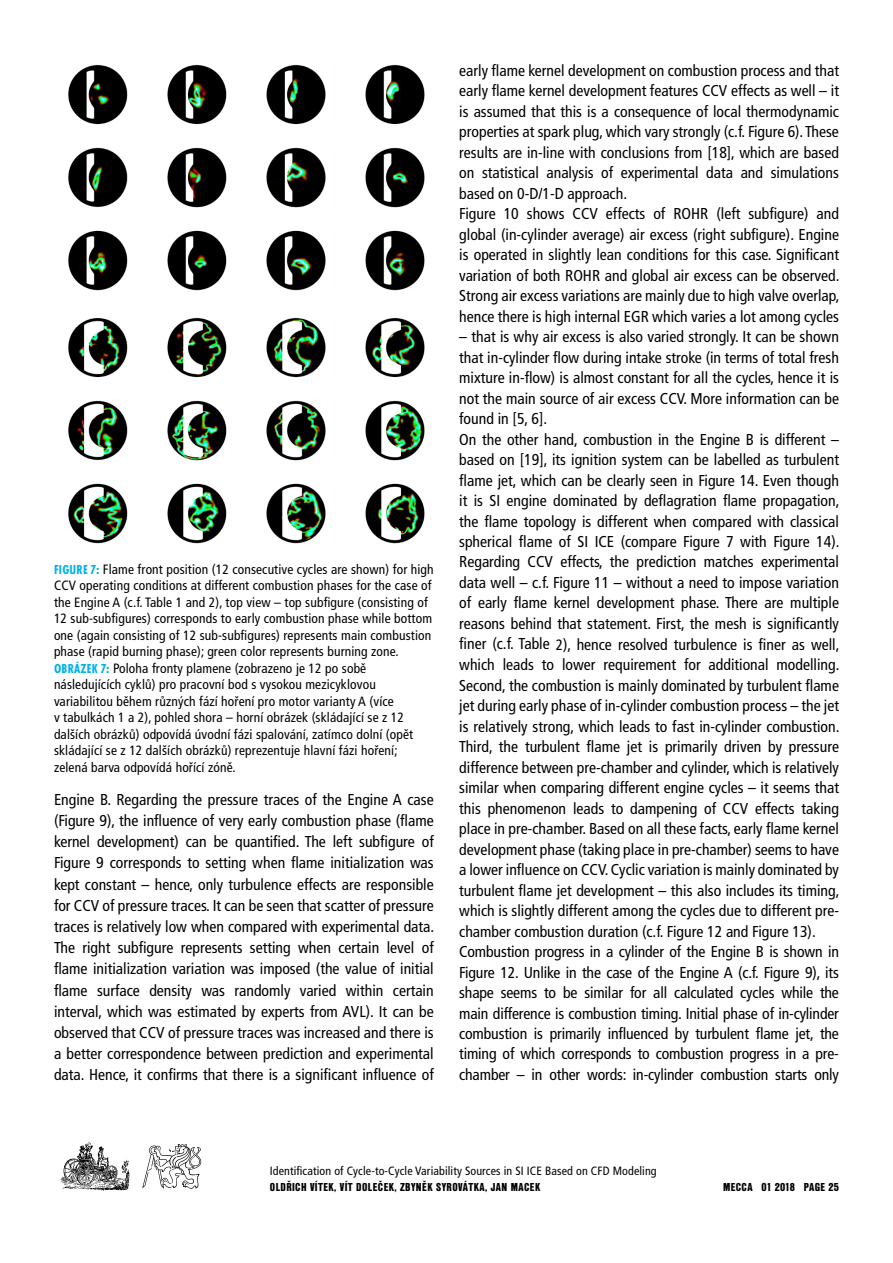
<style>
.page{position:relative;width:893px;height:1263px;background:#fff}
.page>*{position:absolute;margin:0;border:0;box-sizing:border-box;transform-origin:0 0}
.t1{font:condensed 15.75px/20.5px "Frutiger CE";color:#000}
.t2{font:condensed 13.5px/16.5px "Frutiger CE";letter-spacing:.01em;color:#000}
.t3{font:condensed 12px "Frutiger CE";letter-spacing:.01em;color:#000}
.t4{font:12px "Nimbus Sans DOT Blac Cond";letter-spacing:.03em;color:#000}
.s1{font-family:"Futura TOT";font-weight:700;color:#00b1eb}
.s2{font-size:15px}
</style>
<div class="page">
<img style="left:60px;top:1142px;width:70px;height:49px">
<svg style="left:142px;top:1144px;width:59px;height:45px"></svg>
<img style="left:68px;top:64px;width:357px;height:227px">
<img style="left:68px;top:317px;width:357px;height:227px">
<p class="t2" style="left:54px;top:561px;width:381px"><span class="s1">FIGURE 7:</span> Flame front position (12 consecutive cycles are shown) for high CCV operating conditions at different combustion phases for the case of the Engine A (c.f. Table 1 and 2), top view – top subfigure (consisting of 12 sub-subfigures) corresponds to early combustion phase while bottom one (again consisting of 12 sub-subfigures) represents main combustion phase (rapid burning phase); green color represents burning zone.<br><span class="s1">OBRÁZEK 7:</span> Poloha fronty plamene (zobrazeno je 12 po sobě následujících cyklů) pro pracovní bod s vysokou mezicyklovou variabilitou během různých fází hoření pro motor varianty A (více<br>v tabulkách 1 a 2), pohled shora – horní obrázek (skládající se z 12 dalších obrázků) odpovídá úvodní fázi spalování, zatímco dolní (opět skládající se z 12 dalších obrázků) reprezentuje hlavní fázi hoření; zelená barva odpovídá hořící zóně.</p>
<p class="t1" style="left:54px;top:789px;width:382px;line-height:21.1px;text-align:justify">Engine B. Regarding the pressure traces of the Engine A case (Figure 9), the influence of very early combustion phase (flame kernel development) can be quantified. The left subfigure of Figure 9 corresponds to setting when flame initialization was kept constant – hence, only turbulence effects are responsible for CCV of pressure traces. It can be seen that scatter of pressure traces is relatively low when compared with experimental data.<br>The right subfigure represents setting when certain level of flame initialization variation was imposed (the value of initial flame surface density was randomly varied within certain interval, which was estimated by experts from AVL). It can be observed that CCV of pressure traces was increased and there is a better correspondence between prediction and experimental data. Hence, it confirms that there is a significant influence of</p>
<p class="t1" style="left:459px;top:60px;width:382px">early flame kernel development on combustion process and that early flame kernel development features CCV effects as well – it is assumed that this is a consequence of local thermodynamic properties at spark plug, which vary strongly (c.f. Figure 6). These results are in-line with conclusions from [18], which are based on statistical analysis of experimental data and simulations based on 0-D/1-D approach.<br>Figure 10 shows CCV effects of ROHR (left subfigure) and global (in-cylinder average) air excess (right subfigure). Engine is operated in slightly lean conditions for this case. Significant variation of both ROHR and global air excess can be observed.<br>Strong air excess variations are mainly due to high valve overlap, hence there is high internal EGR which varies a lot among cycles</p>
<p class="t1" style="left:459px;top:326px;width:382px">– that is why air excess is also varied strongly. It can be shown that in-cylinder flow during intake stroke (in terms of total fresh mixture in-flow) is almost constant for all the cycles, hence it is not the main source of air excess CCV. More information can be found in [5, 6].<br>On the other hand, combustion in the Engine B is different – based on [19], its ignition system can be labelled as turbulent flame jet, which can be clearly seen in Figure 14. Even though it is SI engine dominated by deflagration flame propagation, the flame topology is different when compared with classical spherical flame of SI ICE (compare Figure 7 with Figure 14).<br>Regarding CCV effects, the prediction matches experimental data well – c.f. Figure 11 – without a need to impose variation of early flame kernel development phase. There are multiple reasons behind that statement. First, the mesh is significantly finer (c.f. Table <span class="s2">2</span>), hence resolved turbulence is finer as well, which leads to lower requirement for additional modelling.<br>Second, the combustion is mainly dominated by turbulent flame jet during early phase of in-cylinder combustion process – the jet is relatively strong, which leads to fast in-cylinder combustion.<br>Third, the turbulent flame jet is primarily driven by pressure difference between pre-chamber and cylinder, which is relatively similar when comparing different engine cycles – it seems that this phenomenon leads to dampening of CCV effects taking place in pre-chamber. Based on all these facts, early flame kernel development phase (taking place in pre-chamber) seems to have a lower influence on CCV. Cyclic variation is mainly dominated by turbulent flame jet development – this also includes its timing, which is slightly different among the cycles due to different pre&shy;chamber combustion duration (c.f. Figure 12 and Figure 13).<br>Combustion progress in a cylinder of the Engine B is shown in Figure 12. Unlike in the case of the Engine A (c.f. Figure 9), its shape seems to be similar for all calculated cycles while the main difference is combustion timing. Initial phase of in-cylinder combustion is primarily influenced by turbulent flame jet, the timing of which corresponds to combustion progress in a pre&shy;chamber – in other words: in-cylinder combustion starts only</p>
<p class="t3" style="left:270px;top:1164px;width:388px">Identification of Cycle-to-Cycle Variability Sources in SI ICE Based on CFD Modeling</p>
<p class="t4" style="left:270px;top:1180px;width:93px">OLDŘICH VÍTEK, VÍT DOLEČEK</p>
<p class="t4" style="left:394px;top:1180px;width:54px">, ZBYNĚK SYROV</p>
<p class="t4" style="left:463px;top:1180px;width:62px">ÁTKA, JAN MACEK</p>
<p class="t4" style="left:723px;top:1180px;width:117px">MECCA 01 2018 PAGE 25</p>
</div>
